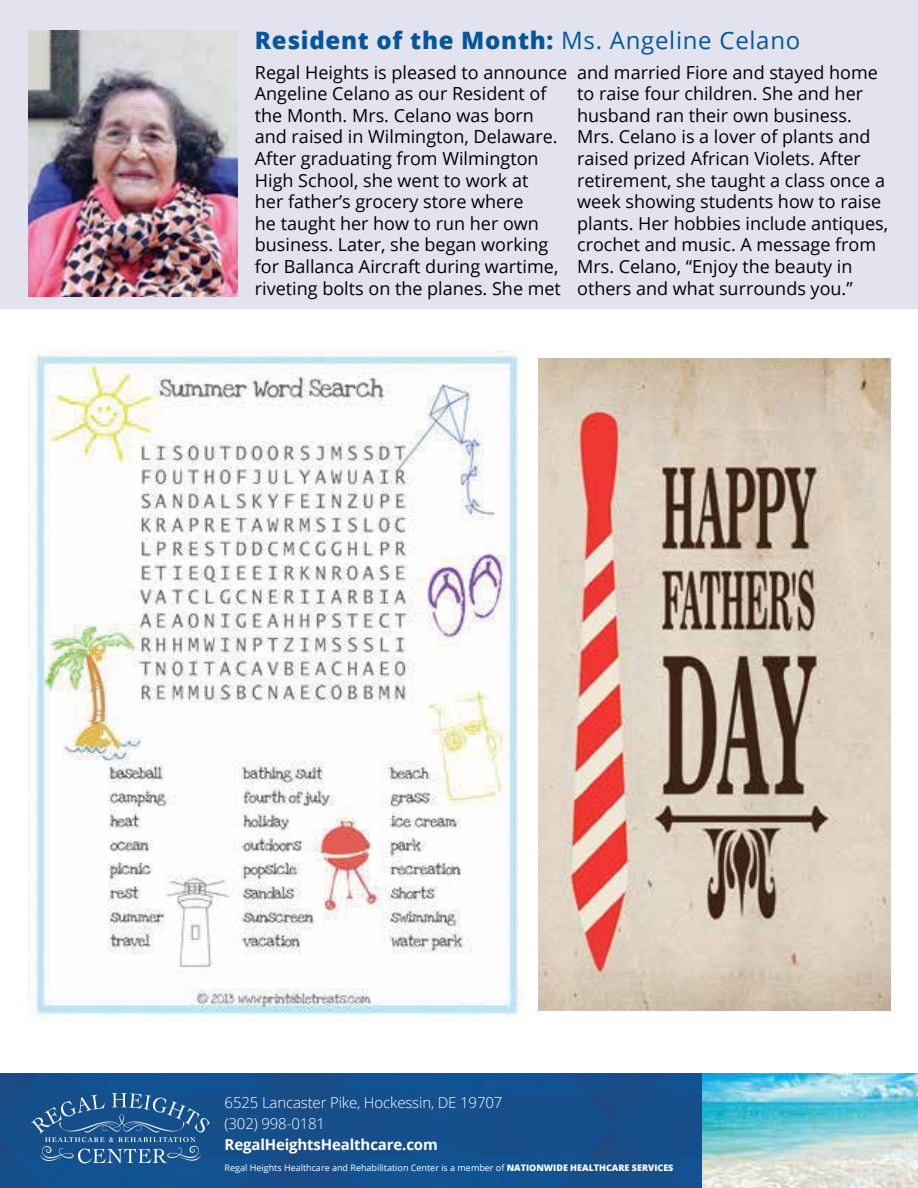
<style>
.page{position:relative;width:918px;height:1188px;background:#fff}
.page>*{position:absolute;margin:0;border:0;box-sizing:border-box;transform-origin:0 0}
.t1{font:800 24px "Open Sans";letter-spacing:.03em;color:#06579a}
.t2{font:18px/21.6px "Open Sans";color:#000}
.t3{font:300 15px/21px "Open Sans";letter-spacing:-.01em;color:#fff}
.t4{font:700 15px "Open Sans";letter-spacing:-.01em;color:#fff}
.t5{font:9px "Open Sans";color:#fff}
.s1{font-weight:400}
.s2{font-weight:800}
</style>
<div class="page">
<div style="left:0;top:1074px;width:702px;height:114px;background:#154f8b"></div>
<div style="left:0;top:0;width:918px;height:309px;background:#e2e3ef"></div>
<svg style="left:31px;top:1093px;width:179px;height:70px;background:#306499"></svg>
<img style="left:28px;top:30px;width:210px;height:267px">
<img style="left:702px;top:1074px;width:216px;height:114px">
<img style="left:28px;top:351px;width:498px;height:669px">
<img style="left:538px;top:359px;width:353px;height:652px">
<h1 class="t1" style="left:255px;top:22px;width:547px">Resident of the Month: <span class="s1">Ms. Angeline Celano</span></h1>
<p class="t2" style="left:255px;top:61px;width:314px">Regal Heights is pleased to announce Angeline Celano as our Resident of the Month. Mrs. Celano was born and raised in Wilmington, Delaware.<br>After graduating from Wilmington High School, she went to work at<br>her father’s grocery store where<br>he taught her how to run her own business. Later, she began working for Ballanca Aircraft during wartime, riveting bolts on the planes. She met</p>
<p class="t2" style="left:577px;top:61px;width:313px">and married Fiore and stayed home to raise four children. She and her husband ran their own business.<br>Mrs. Celano is a lover of plants and raised prized African Violets. After retirement, she taught a class once a week showing students how to raise plants. Her hobbies include antiques, crochet and music. A message from Mrs. Celano, “Enjoy the beauty in others and what surrounds you.”</p>
<p class="t3" style="left:225px;top:1092px;width:279px">6525 Lancaster Pike, Hockessin, DE 19707 (302) 998-0181</p>
<p class="t4" style="left:225px;top:1134px;width:215px">RegalHeightsHealthcare.com</p>
<p class="t5" style="left:225px;top:1161px;width:450px">Regal Heights Healthcare and Rehabilitation Center is a member of <span class="s2">NATIONWIDE HEALTHCARE SERVICES</span></p>
</div>
